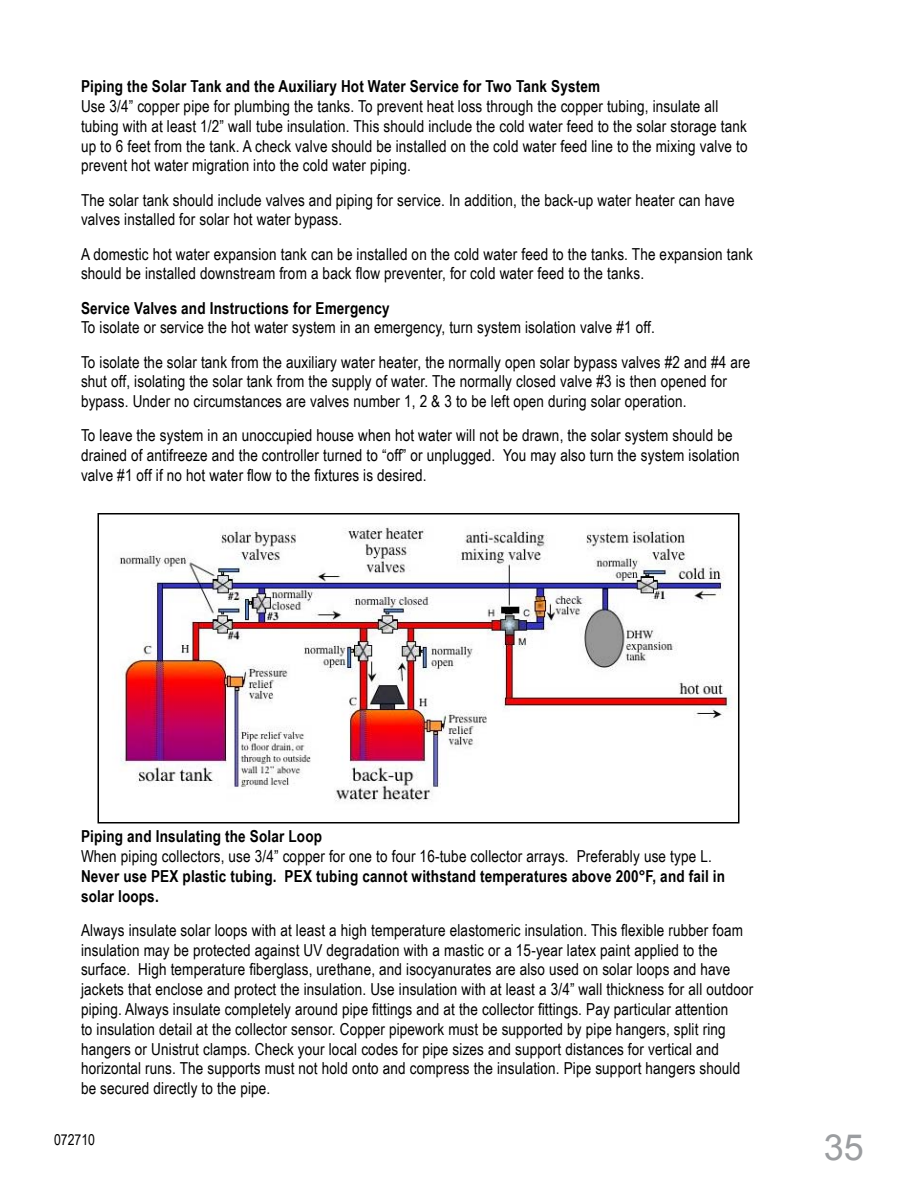
<style>
.page{position:relative;width:918px;height:1188px;background:#fff}
.page>*{position:absolute;margin:0;border:0;box-sizing:border-box;transform-origin:0 0}
.t1{font:36px "Arial";color:#9b9da0}
.t2{font:16.5px/19.8px "Arial Narrow";letter-spacing:.01em;color:#000}
.t3{font:700 16.5px/19.8px "Arial Narrow";letter-spacing:.01em;color:#000}
.t4{font:15px "Arial Narrow";color:#000}
.s1{font-weight:700}
.s2{font-weight:400}
</style>
<div class="page">
<img style="left:120px;top:526px;width:611px;height:277px">
<div style="left:98px;top:513px;width:641px;height:311px;border:2px solid #000"></div>
<p class="t2" style="left:81px;top:76px;width:668px"><span class="s1">Piping the Solar Tank and the Auxiliary Hot Water Service for Two Tank System<br></span>Use 3/4” copper pipe for plumbing the tanks. To prevent heat loss through the copper tubing, insulate all tubing with at least 1/2” wall tube insulation. This should include the cold water feed to the solar storage tank up to 6 feet from the tank. A check valve should be installed on the cold water feed line to the mixing valve to prevent hot water migration into the cold water piping.</p>
<p class="t2" style="left:81px;top:189px;width:655px">The solar tank should include valves and piping for service. In addition, the back-up water heater can have valves installed for solar hot water bypass.</p>
<p class="t2" style="left:81px;top:243px;width:673px">A domestic hot water expansion tank can be installed on the cold water feed to the tanks. The expansion tank should be installed downstream from a back flow preventer, for cold water feed to the tanks.</p>
<p class="t2" style="left:81px;top:297px;width:575px"><span class="s1">Service Valves and Instructions for Emergency<br></span>To isolate or service the hot water system in an emergency, turn system isolation valve #1 off.</p>
<p class="t2" style="left:81px;top:351px;width:671px">To isolate the solar tank from the auxiliary water heater, the normally open solar bypass valves #2 and #4 are shut off, isolating the solar tank from the supply of water. The normally closed valve #3 is then opened for bypass. Under no circumstances are valves number 1, 2 &amp; 3 to be left open during solar operation.</p>
<p class="t2" style="left:81px;top:425px;width:660px">To leave the system in an unoccupied house when hot water will not be drawn, the solar system should be drained of antifreeze and the controller turned to “off” or unplugged. You may also turn the system isolation valve #1 off if no hot water flow to the fixtures is desired.</p>
<p class="t3" style="left:81px;top:826px;width:646px">Piping and Insulating the Solar Loop<br><span class="s2">When piping collectors, use 3/4” copper for one to four 16-tube collector arrays. Preferably use type L.<br></span>Never use PEX plastic tubing. PEX tubing cannot withstand temperatures above 200°F, and fail in solar loops.</p>
<p class="t2" style="left:81px;top:920px;width:674px">Always insulate solar loops with at least a high temperature elastomeric insulation. This flexible rubber foam insulation may be protected against UV degradation with a mastic or a 15-year latex paint applied to the surface. High temperature fiberglass, urethane, and isocyanurates are also used on solar loops and have jackets that enclose and protect the insulation. Use insulation with at least a 3/4” wall thickness for all outdoor piping. Always insulate completely around pipe fittings and at the collector fittings. Pay particular attention<br>to insulation detail at the collector sensor. Copper pipework must be supported by pipe hangers, split ring hangers or Unistrut clamps. Check your local codes for pipe sizes and support distances for vertical and horizontal runs. The supports must not hold onto and compress the insulation. Pipe support hangers should be secured directly to the pipe.</p>
<p class="t4" style="left:54px;top:1129px;width:43px">072710</p>
<p class="t1" style="left:824px;top:1124px;width:42px">35</p>
</div>
